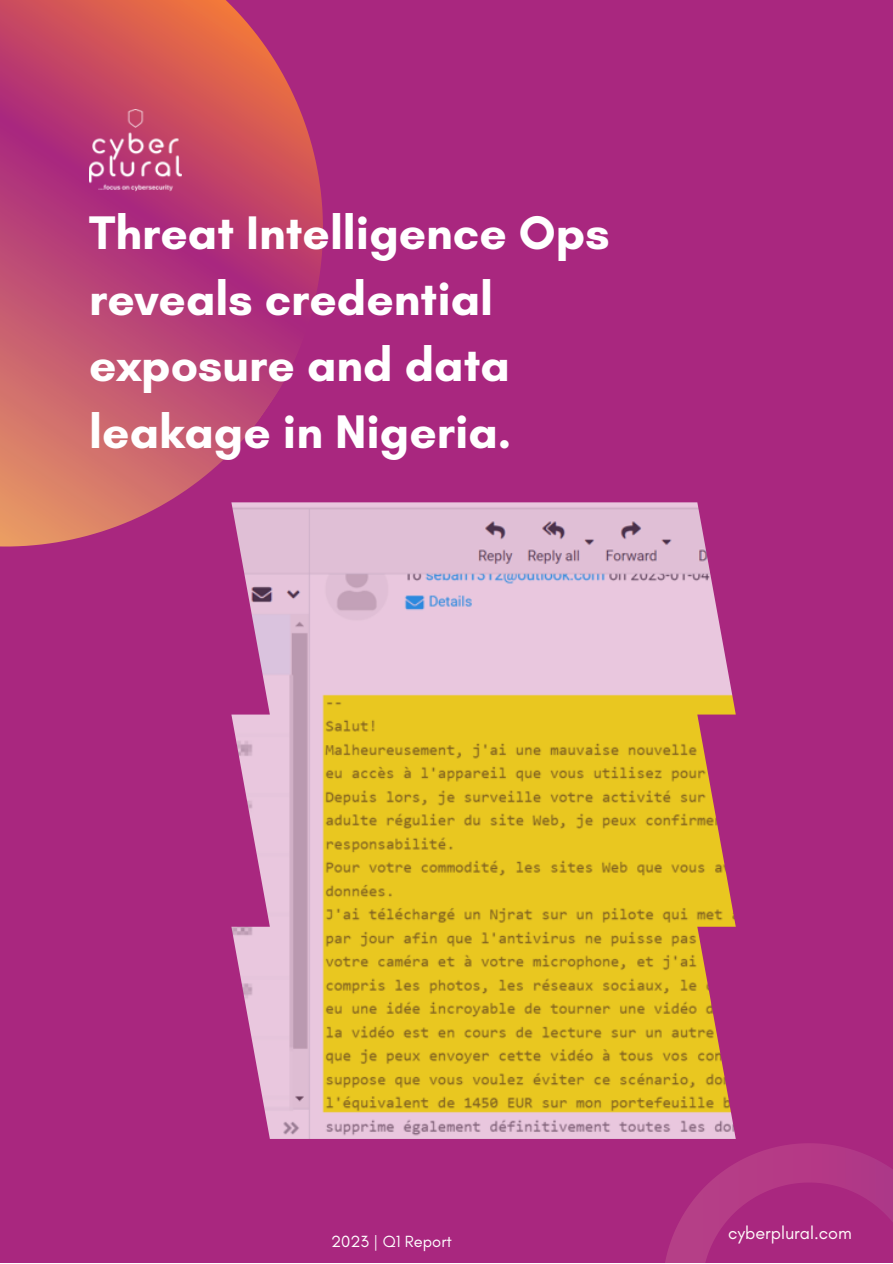
<style>
.page{position:relative;width:893px;height:1264px;background:#fff}
.page>*{position:absolute;margin:0;border:0;box-sizing:border-box;transform-origin:0 0}
.t1{font:700 48px/66.3px "Glacial Indifference";color:#fff}
.t2{font:18px "Glacial Indifference";color:#fffaf9}
.t3{font:16.5px "Glacial Indifference";color:#fff}
</style>
<div class="page">
<div style="left:0;top:0;width:892px;height:1262px;background:#a9277f"></div>
<svg style="left:0;top:0;width:323px;height:547px"></svg>
<img style="left:89px;top:108px;width:92px;height:83px">
<svg style="left:665px;top:1143px;width:227px;height:119px"></svg>
<img style="left:231px;top:502px;width:504px;height:636px">
<p class="t1" style="left:89px;top:199px;width:521px">Threat Intelligence Ops reveals credential exposure and data leakage in Nigeria.</p>
<p class="t3" style="left:331px;top:1231px;width:122px">2023 | Q1 Report</p>
<p class="t2" style="left:728px;top:1221px;width:125px">cyberplural.com</p>
</div>
